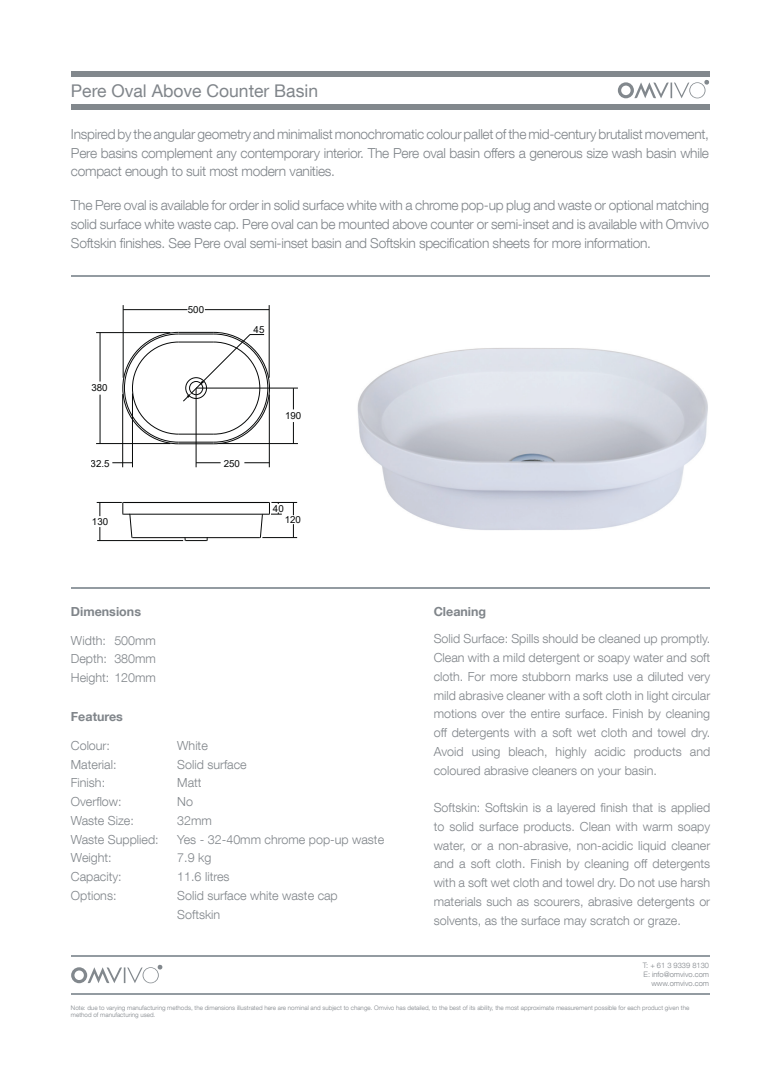
<style>
.page{position:relative;width:780px;height:1088px;background:#fff}
.page>*{position:absolute;margin:0;border:0;box-sizing:border-box;transform-origin:0 0}
.t1{font:17.5px "Helvetica Neue LT Com";color:#80858a}
.t2{font:300 13.75px/18.8px "Helvetica Neue LT Com";letter-spacing:-.02em;color:#80858a;text-align:justify}
.t3{font:300 12.5px/18.8px "Helvetica Neue LT Com";color:#80858a}
.t4{font:700 12.5px "Helvetica Neue LT Com";color:#80858a}
.t5{font:9.75px "Arial";color:#070909}
.t6{font:300 7.5px/9px "Helvetica Neue LT Com";color:#80858a;text-align:right}
.t7{font:300 6.25px/7.5px "Helvetica Neue LT Com";color:#80858a}
</style>
<div class="page">
<div style="left:71px;top:105px;width:638px;height:5px;background:#82888d"></div>
<div style="left:71px;top:71px;width:638px;height:5px;background:#82888d"></div>
<svg style="left:617px;top:80px;width:92px;height:18px"></svg>
<hr style="left:71px;top:275px;width:638px;height:1px;background:#939ba1">
<hr style="left:71px;top:587px;width:638px;height:2px;background:#939ba1">
<hr style="left:71px;top:993px;width:638px;height:2px;background:#939ba1">
<hr style="left:71px;top:955px;width:638px;height:2px;background:#939ba1">
<svg style="left:71px;top:964px;width:91px;height:19px"></svg>
<img style="left:357px;top:348px;width:351px;height:182px">
<hr style="left:96px;top:443px;width:74px;height:1px;background:#070909">
<hr style="left:96px;top:332px;width:74px;height:1px;background:#070909">
<hr style="left:100px;top:395px;width:1px;height:48px;background:#070909">
<hr style="left:100px;top:333px;width:1px;height:48px;background:#070909">
<hr style="left:123px;top:305px;width:1px;height:73px;background:#070909">
<hr style="left:269px;top:305px;width:1px;height:73px;background:#070909">
<hr style="left:123px;top:309px;width:64px;height:1px;background:#070909">
<hr style="left:205px;top:309px;width:64px;height:1px;background:#070909">
<hr style="left:178px;top:444px;width:36px;height:1px;background:#070909">
<hr style="left:269px;top:395px;width:1px;height:72px;background:#070909">
<hr style="left:196px;top:388px;width:1px;height:79px;background:#070909">
<svg style="left:196px;top:462px;width:25px;height:1px"></svg>
<svg style="left:244px;top:462px;width:25px;height:1px"></svg>
<hr style="left:196px;top:388px;width:102px;height:1px;background:#070909">
<hr style="left:219px;top:443px;width:79px;height:1px;background:#070909">
<svg style="left:293px;top:422px;width:1px;height:21px"></svg>
<svg style="left:293px;top:388px;width:1px;height:21px"></svg>
<svg style="left:122px;top:332px;width:148px;height:112px"></svg>
<hr style="left:122px;top:394px;width:1px;height:73px;background:#070909">
<hr style="left:132px;top:393px;width:1px;height:74px;background:#070909">
<svg style="left:112px;top:462px;width:20px;height:1px"></svg>
<hr style="left:97px;top:540px;width:86px;height:1px;background:#070909">
<hr style="left:132px;top:537px;width:52px;height:1px;background:#070909">
<hr style="left:184px;top:537px;width:76px;height:1px;background:#070909">
<hr style="left:123px;top:514px;width:140px;height:1px;background:#070909">
<hr style="left:123px;top:502px;width:146px;height:1px;background:#070909">
<svg style="left:259px;top:502px;width:38px;height:36px"></svg>
<svg style="left:97px;top:502px;width:36px;height:38px"></svg>
<svg style="left:184px;top:537px;width:24px;height:4px"></svg>
<h1 class="t1" style="left:71px;top:80px;width:248px">Pere Oval Above Counter Basin</h1>
<p class="t2" style="left:71px;top:124px;width:639px">Inspired by the angular geometry and minimalist monochromatic colour pallet of the mid-century brutalist movement, Pere basins complement any contemporary interior. The Pere oval basin offers a generous size wash basin while compact enough to suit most modern vanities.</p>
<p class="t2" style="left:71px;top:196px;width:639px">The Pere oval is available for order in solid surface white with a chrome pop-up plug and waste or optional matching solid surface white waste cap. Pere oval can be mounted above counter or semi-inset and is available with Omvivo Softskin finishes. See Pere oval semi-inset basin and Softskin specification sheets for more information.</p>
<p class="t5" style="left:91px;top:380px;width:18px">380</p>
<p class="t5" style="left:91px;top:456px;width:20px">32.5</p>
<p class="t5" style="left:92px;top:515px;width:18px">130</p>
<p class="t5" style="left:188px;top:303px;width:18px">500</p>
<p class="t5" style="left:253px;top:323px;width:12px">45</p>
<p class="t5" style="left:224px;top:456px;width:18px">250</p>
<p class="t5" style="left:285px;top:409px;width:18px">190</p>
<p class="t5" style="left:273px;top:502px;width:12px">40</p>
<p class="t5" style="left:285px;top:513px;width:18px">120</p>
<p class="t4" style="left:71px;top:603px;width:72px">Dimensions</p>
<p class="t4" style="left:433px;top:603px;width:54px">Cleaning</p>
<p class="t3" style="left:71px;top:631px;width:87px">Width:<br>Depth:<br>Height: 120mm</p>
<p class="t3" style="left:433px;top:629px;width:278px;text-align:justify">Solid Surface: Spills should be cleaned up promptly.<br>Clean with a mild detergent or soapy water and soft cloth. For more stubborn marks use a diluted very mild abrasive cleaner with a soft cloth in light circular motions over the entire surface. Finish by cleaning off detergents with a soft wet cloth and towel dry.<br>Avoid using bleach, highly acidic products and coloured abrasive cleaners on your basin.</p>
<p class="t3" style="left:433px;top:798px;width:278px;text-align:justify">Softskin: Softskin is a layered finish that is applied to solid surface products. Clean with warm soapy water, or a non-abrasive, non-acidic liquid cleaner and a soft cloth. Finish by cleaning off detergents with a soft wet cloth and towel dry. Do not use harsh materials such as scourers, abrasive detergents or solvents, as the surface may scratch or graze.</p>
<p class="t3" style="left:114px;top:631px;width:43px">500mm<br>380mm</p>
<p class="t4" style="left:71px;top:708px;width:54px">Features</p>
<p class="t3" style="left:71px;top:736px;width:89px">Colour:<br>Material:<br>Finish:<br>Overflow:<br>Waste Size:<br>Waste Supplied:<br>Weight:<br>Capacity:<br>Options:</p>
<p class="t3" style="left:177px;top:736px;width:208px">White<br>Solid surface<br>Matt<br>No<br>32mm<br>Yes - 32-40mm chrome pop-up waste<br>7.9 kg<br>11.6 litres<br>Solid surface white waste cap<br>Softskin</p>
<p class="t6" style="left:642px;top:960px;width:68px">T: + 61 3 9339 8130<br>E: info@omvivo.com www.omvivo.com</p>
<p class="t7" style="left:71px;top:1003px;width:619px">Note: due to varying manufacturing methods, the dimensions illustrated here are nominal and subject to change. Omvivo has detailed, to the best of its ability, the most approximate measurement possible for each product given the method of manufacturing used.</p>
</div>
